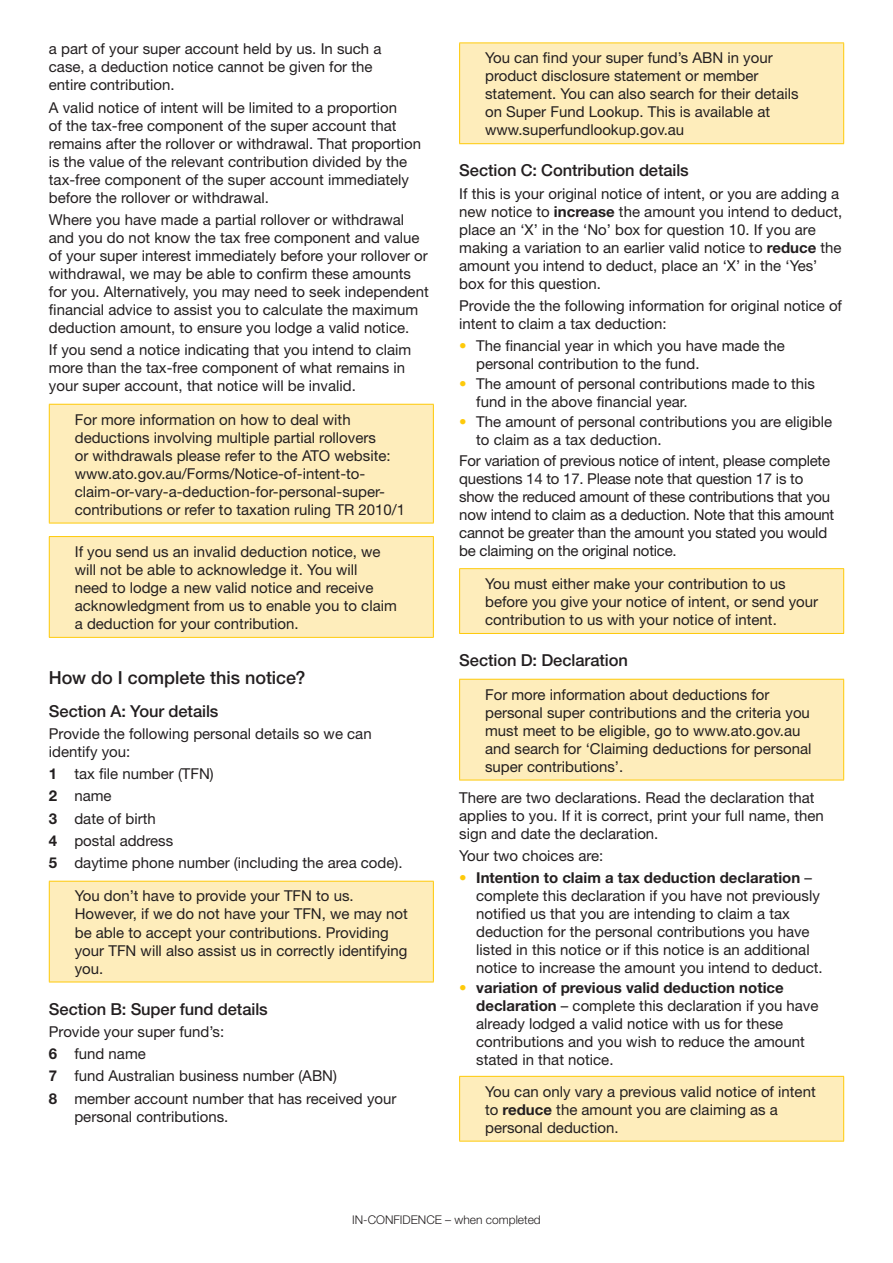
<style>
.page{position:relative;width:893px;height:1263px;background:#fff}
.page>*{position:absolute;margin:0;border:0;box-sizing:border-box;transform-origin:0 0}
.CBA_Form_text_sectio{font:500 18px "Helvetica Neue LT";color:#231f20}
.CBA_Form_text_sectio-2{font:500 16.5px "Helvetica Neue LT";letter-spacing:-.005em;color:#231f20}
.CBA_Form_text_sectio-3{font:15px/18px "Helvetica Neue LT";color:#231f20}
.Apps_Table_Body{font:300 12px "Helvetica Neue LT";color:#231f20}
.s1{font-weight:700}
.s2{color:#feca0a}
</style>
<div class="page">
<div style="left:49px;top:404px;width:384px;height:119px;background:#feedbb"></div>
<hr style="left:49px;top:404px;width:385px;height:1px;background:#feca0a">
<hr style="left:49px;top:405px;width:1px;height:118px;background:#feca0a">
<hr style="left:433px;top:405px;width:1px;height:118px;background:#feca0a">
<hr style="left:49px;top:523px;width:385px;height:1px;background:#feca0a">
<div style="left:49px;top:537px;width:384px;height:100px;background:#feedbb"></div>
<hr style="left:49px;top:536px;width:385px;height:1px;background:#feca0a">
<hr style="left:49px;top:537px;width:1px;height:100px;background:#feca0a">
<hr style="left:433px;top:537px;width:1px;height:100px;background:#feca0a">
<hr style="left:49px;top:637px;width:385px;height:1px;background:#feca0a">
<div style="left:49px;top:881px;width:384px;height:101px;background:#feedbb"></div>
<hr style="left:49px;top:881px;width:385px;height:1px;background:#feca0a">
<hr style="left:49px;top:881px;width:1px;height:101px;background:#feca0a">
<hr style="left:433px;top:881px;width:1px;height:101px;background:#feca0a">
<hr style="left:49px;top:982px;width:385px;height:1px;background:#feca0a">
<div style="left:460px;top:43px;width:384px;height:101px;background:#feedbb"></div>
<hr style="left:459px;top:43px;width:385px;height:1px;background:#feca0a">
<hr style="left:459px;top:43px;width:1px;height:100px;background:#feca0a">
<hr style="left:843px;top:43px;width:1px;height:100px;background:#feca0a">
<hr style="left:459px;top:143px;width:385px;height:1px;background:#feca0a">
<div style="left:460px;top:569px;width:384px;height:64px;background:#feedbb"></div>
<hr style="left:459px;top:568px;width:385px;height:1px;background:#feca0a">
<hr style="left:459px;top:569px;width:1px;height:64px;background:#feca0a">
<hr style="left:843px;top:569px;width:1px;height:64px;background:#feca0a">
<hr style="left:459px;top:633px;width:385px;height:1px;background:#feca0a">
<div style="left:460px;top:679px;width:384px;height:101px;background:#feedbb"></div>
<hr style="left:459px;top:679px;width:385px;height:1px;background:#feca0a">
<hr style="left:459px;top:680px;width:1px;height:100px;background:#feca0a">
<hr style="left:843px;top:680px;width:1px;height:100px;background:#feca0a">
<hr style="left:459px;top:780px;width:385px;height:1px;background:#feca0a">
<div style="left:460px;top:1076px;width:384px;height:65px;background:#feedbb"></div>
<hr style="left:459px;top:1076px;width:385px;height:1px;background:#feca0a">
<hr style="left:459px;top:1077px;width:1px;height:64px;background:#feca0a">
<hr style="left:843px;top:1077px;width:1px;height:64px;background:#feca0a">
<hr style="left:459px;top:1141px;width:385px;height:1px;background:#feca0a">
<p class="CBA_Form_text_sectio-3" style="left:49px;top:40px;width:334px">a part of your super account held by us. In such a case, a deduction notice cannot be given for the entire contribution.</p>
<p class="CBA_Form_text_sectio-3" style="left:49px;top:98px;width:374px">A valid notice of intent will be limited to a proportion<br>of the tax-free component of the super account that remains after the rollover or withdrawal. That proportion is the value of the relevant contribution divided by the tax-free component of the super account immediately before the rollover or withdrawal.</p>
<p class="CBA_Form_text_sectio-3" style="left:49px;top:210px;width:381px">Where you have made a partial rollover or withdrawal and you do not know the tax free component and value of your super interest immediately before your rollover or withdrawal, we may be able to confirm these amounts for you. Alternatively, you may need to seek independent financial advice to assist you to calculate the maximum deduction amount, to ensure you lodge a valid notice.</p>
<p class="CBA_Form_text_sectio-3" style="left:49px;top:341px;width:364px">If you send a notice indicating that you intend to claim more than the tax-free component of what remains in your super account, that notice will be invalid.</p>
<p class="CBA_Form_text_sectio-3" style="left:75px;top:410px;width:332px">For more information on how to deal with deductions involving multiple partial rollovers<br>or withdrawals please refer to the ATO website: www.ato.gov.au/Forms/Notice-of-intent-to&shy;claim-or-vary-a-deduction-for-personal-super&shy;contributions or refer to taxation ruling TR 2010/1</p>
<p class="CBA_Form_text_sectio-3" style="left:75px;top:542px;width:324px">If you send us an invalid deduction notice, we will not be able to acknowledge it. You will<br>need to lodge a new valid notice and receive acknowledgment from us to enable you to claim a deduction for your contribution.</p>
<p class="CBA_Form_text_sectio" style="left:49px;top:667px;width:258px">How do I complete this notice?</p>
<p class="CBA_Form_text_sectio-2" style="left:49px;top:701px;width:171px">Section A: Your details</p>
<p class="CBA_Form_text_sectio-3" style="left:49px;top:724px;width:324px">Provide the following personal details so we can identify you:</p>
<p class="CBA_Form_text_sectio-3" style="left:49px;top:764px;width:166px"><span class="s1">1</span> tax file number (TFN)</p>
<p class="CBA_Form_text_sectio-3" style="left:49px;top:787px;width:64px"><span class="s1">2</span> name</p>
<p class="CBA_Form_text_sectio-3" style="left:49px;top:809px;width:108px"><span class="s1">3</span> date of birth</p>
<p class="CBA_Form_text_sectio-3" style="left:49px;top:831px;width:126px"><span class="s1">4</span> postal address</p>
<p class="CBA_Form_text_sectio-3" style="left:49px;top:853px;width:355px"><span class="s1">5</span> daytime phone number (including the area code).</p>
<p class="CBA_Form_text_sectio-3" style="left:75px;top:887px;width:335px">You don’t have to provide your TFN to us.<br>However, if we do not have your TFN, we may not be able to accept your contributions. Providing your TFN will also assist us in correctly identifying you.</p>
<p class="CBA_Form_text_sectio-2" style="left:49px;top:999px;width:220px">Section B: Super fund details</p>
<p class="CBA_Form_text_sectio-3" style="left:49px;top:1022px;width:177px">Provide your super fund’s:</p>
<p class="CBA_Form_text_sectio-3" style="left:49px;top:1044px;width:98px"><span class="s1">6</span> fund name</p>
<p class="CBA_Form_text_sectio-3" style="left:49px;top:1067px;width:290px"><span class="s1">7</span> fund Australian business number (ABN)</p>
<p class="CBA_Form_text_sectio-3" style="left:74px;top:1089px;width:324px;text-indent:-26px"><span class="s1">8</span> member account number that has received your personal contributions.</p>
<p class="CBA_Form_text_sectio-3" style="left:485px;top:49px;width:315px">You can find your super fund’s ABN in your product disclosure statement or member statement. You can also search for their details on Super Fund Lookup. This is available at www.superfundlookup.gov.au</p>
<p class="CBA_Form_text_sectio-2" style="left:459px;top:161px;width:231px">Section C: Contribution details</p>
<p class="CBA_Form_text_sectio-3" style="left:459px;top:184px;width:385px">If this is your original notice of intent, or you are adding a new notice to <span class="s1">increase</span> the amount you intend to deduct, place an ‘X’ in the ‘No’ box for question 10. If you are making a variation to an earlier valid notice to <span class="s1">reduce</span> the amount you intend to deduct, place an ‘X’ in the ‘Yes’ box for this question.</p>
<p class="CBA_Form_text_sectio-3" style="left:459px;top:296px;width:384px">Provide the the following information for original notice of intent to claim a tax deduction:</p>
<p class="CBA_Form_text_sectio-3" style="left:476px;top:337px;width:310px;text-indent:-17px"><span class="s2">•</span> The financial year in which you have made the personal contribution to the fund.</p>
<p class="CBA_Form_text_sectio-3" style="left:476px;top:375px;width:340px;text-indent:-17px"><span class="s2">•</span> The amount of personal contributions made to this fund in the above financial year.</p>
<p class="CBA_Form_text_sectio-3" style="left:476px;top:413px;width:357px;text-indent:-17px"><span class="s2">•</span> The amount of personal contributions you are eligible to claim as a tax deduction.</p>
<p class="CBA_Form_text_sectio-3" style="left:459px;top:451px;width:377px">For variation of previous notice of intent, please complete questions 14 to 17. Please note that question 17 is to show the reduced amount of these contributions that you now intend to claim as a deduction. Note that this amount cannot be greater than the amount you stated you would be claiming on the original notice.</p>
<p class="CBA_Form_text_sectio-3" style="left:485px;top:574px;width:334px">You must either make your contribution to us before you give your notice of intent, or send your contribution to us with your notice of intent.</p>
<p class="CBA_Form_text_sectio-2" style="left:459px;top:650px;width:170px">Section D: Declaration</p>
<p class="CBA_Form_text_sectio-3" style="left:485px;top:685px;width:328px">For more information about deductions for personal super contributions and the criteria you must meet to be eligible, go to www.ato.gov.au and search for ‘Claiming deductions for personal super contributions’.</p>
<p class="CBA_Form_text_sectio-3" style="left:459px;top:788px;width:366px">There are two declarations. Read the declaration that applies to you. If it is correct, print your full name, then sign and date the declaration.</p>
<p class="CBA_Form_text_sectio-3" style="left:459px;top:846px;width:146px">Your two choices are:</p>
<p class="CBA_Form_text_sectio-3" style="left:476px;top:869px;width:348px;text-indent:-17px"><span class="s2">•</span> <span class="s1">Intention to claim a tax deduction declaration</span> – complete this declaration if you have not previously notified us that you are intending to claim a tax deduction for the personal contributions you have listed in this notice or if this notice is an additional notice to increase the amount you intend to deduct.</p>
<p class="CBA_Form_text_sectio-3" style="left:476px;top:979px;width:344px;text-indent:-17px"><span class="s2">•</span> <span class="s1">variation of previous valid deduction notice declaration</span> – complete this declaration if you have already lodged a valid notice with us for these contributions and you wish to reduce the amount stated in that notice.</p>
<p class="CBA_Form_text_sectio-3" style="left:485px;top:1082px;width:332px">You can only vary a previous valid notice of intent to <span class="s1">reduce</span> the amount you are claiming as a personal deduction.</p>
<p class="Apps_Table_Body" style="left:352px;top:1212px;width:190px">IN-CONFIDENCE – when completed</p>
</div>
